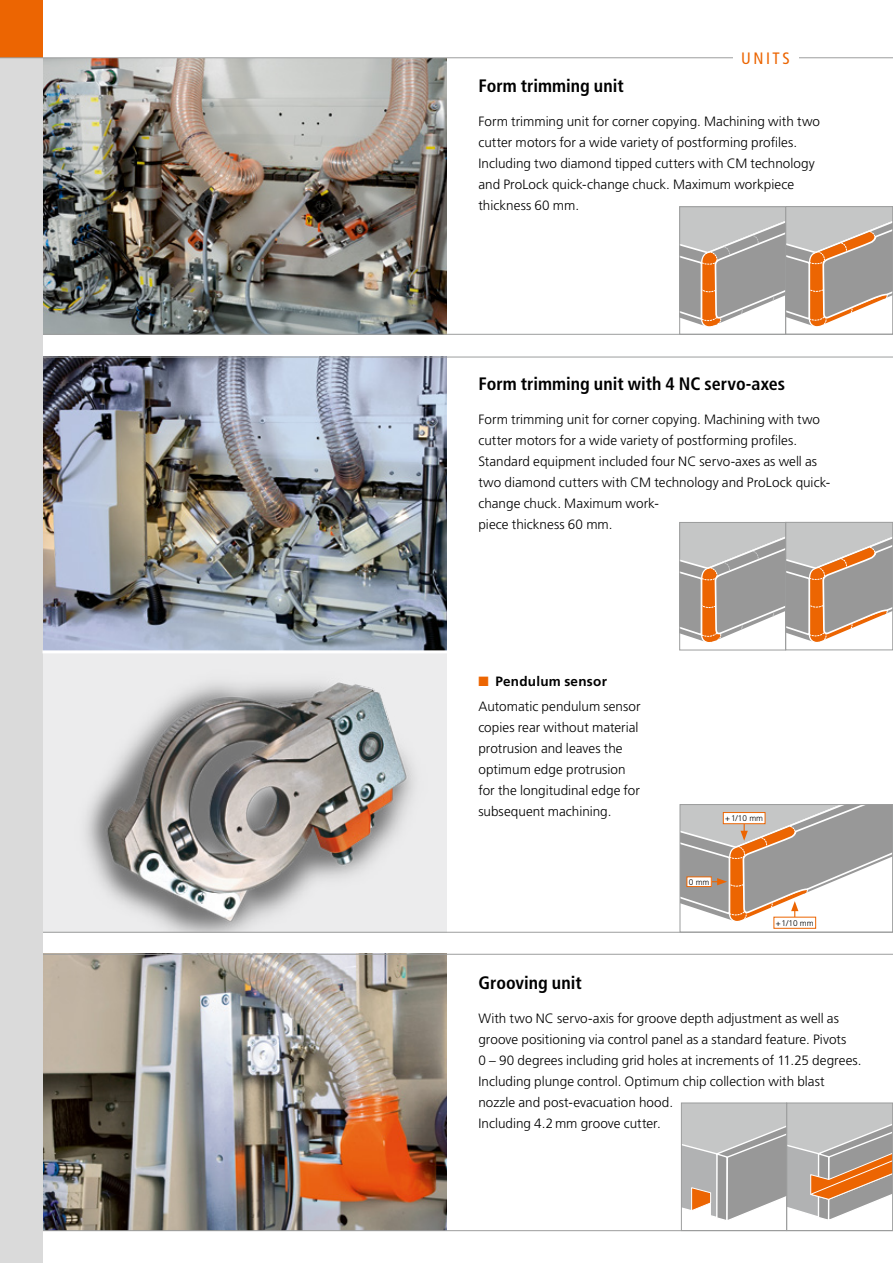
<style>
.page{position:relative;width:893px;height:1263px;background:#fff}
.page>*{position:absolute;margin:0;border:0;box-sizing:border-box;transform-origin:0 0}
.t1{font:700 condensed 18px "Frutiger";color:#000}
.t2{font:condensed 16.5px "Frutiger";letter-spacing:.15em;color:#ec6502}
.t3{font:300 13.5px/21px "Frutiger";color:#000}
.t4{font:300 8.25px "Frutiger";color:#000}
.s1{color:#ec6502}
.s2{font-weight:700}
</style>
<div class="page">
<img style="left:43px;top:358px;width:403px;height:292px">
<img style="left:43px;top:955px;width:403px;height:275px">
<svg style="left:683px;top:1103px;width:210px;height:121px"></svg>
<div style="left:681px;top:1102px;width:106px;height:129px;border:1px solid #9c9d9d"></div>
<img style="left:43px;top:653px;width:403px;height:279px">
<svg style="left:681px;top:522px;width:212px;height:122px"></svg>
<div style="left:679px;top:522px;width:107px;height:128px;border:1px solid #9c9d9d"></div>
<svg style="left:680px;top:804px;width:213px;height:120px"></svg>
<div style="left:723px;top:812px;width:42px;height:12px;background:#fff"></div>
<div style="left:723px;top:812px;width:42px;height:12px;border:1px solid #ec6502"></div>
<div style="left:774px;top:917px;width:42px;height:11px;background:#fff"></div>
<div style="left:773px;top:917px;width:43px;height:12px;border:1px solid #ec6502"></div>
<div style="left:687px;top:877px;width:24px;height:9px;background:#fff"></div>
<div style="left:686px;top:876px;width:26px;height:11px;border:1px solid #ec6502"></div>
<img style="left:43px;top:58px;width:403px;height:276px">
<svg style="left:681px;top:207px;width:212px;height:121px"></svg>
<div style="left:679px;top:206px;width:107px;height:129px;border:1px solid #9c9d9d"></div>
<hr style="left:28px;top:357px;width:865px;height:1px;background:#9c9d9d">
<hr style="left:28px;top:334px;width:865px;height:1px;background:#9c9d9d">
<hr style="left:39px;top:1230px;width:854px;height:1px;background:#9c9d9d">
<hr style="left:40px;top:954px;width:853px;height:1px;background:#9c9d9d">
<hr style="left:38px;top:932px;width:855px;height:1px;background:#9c9d9d">
<div style="left:0;top:58px;width:43px;height:1205px;background:#dadada"></div>
<div style="left:0;top:0;width:43px;height:58px;background:#ec6502"></div>
<hr style="left:0;top:57px;width:893px;height:1px;background:#9c9d9d">
<div style="left:733px;top:43px;width:65px;height:29px;background:#fff"></div>
<p class="t2" style="left:741px;top:48px;width:50px">UNITS</p>
<h1 class="t1" style="left:478px;top:75px;width:147px">Form trimming unit</h1>
<p class="t3" style="left:478px;top:111px;width:343px">Form trimming unit for corner copying. Machining with two cutter motors for a wide variety of postforming profiles.<br>Including two diamond tipped cutters with CM technology and ProLock quick-change chuck. Maximum workpiece thickness 60 mm.</p>
<h1 class="t1" style="left:478px;top:373px;width:308px">Form trimming unit with 4 NC servo-axes</h1>
<p class="t3" style="left:478px;top:409px;width:352px">Form trimming unit for corner copying. Machining with two cutter motors for a wide variety of postforming profiles.<br>Standard equipment included four NC servo-axes as well as two diamond cutters with CM technology and ProLock quick&shy;change chuck. Maximum work-<br>piece thickness 60 mm.</p>
<p class="t3" style="left:478px;top:669px;width:164px;line-height:25.2px"><span class="s1">■</span> <span class="s2">Pendulum sensor<br></span>Automatic pendulum sensor</p>
<p class="t3" style="left:478px;top:717px;width:163px">copies rear without material protrusion and leaves the optimum edge protrusion for the longitudinal edge for subsequent machining.</p>
<p class="t4" style="left:725px;top:814px;width:39px">+1/10 mm</p>
<p class="t4" style="left:689px;top:877px;width:22px">0 mm</p>
<p class="t4" style="left:776px;top:918px;width:39px">+1/10 mm</p>
<h1 class="t1" style="left:478px;top:972px;width:105px">Grooving unit</h1>
<p class="t3" style="left:478px;top:1008px;width:385px">With two NC servo-axis for groove depth adjustment as well as groove positioning via control panel as a standard feature. Pivots<br>0 – 90 degrees including grid holes at increments of 11.25 degrees.<br>Including plunge control. Optimum chip collection with blast nozzle and post-evacuation hood.<br>Including 4.2mm groove cutter.</p>
</div>
